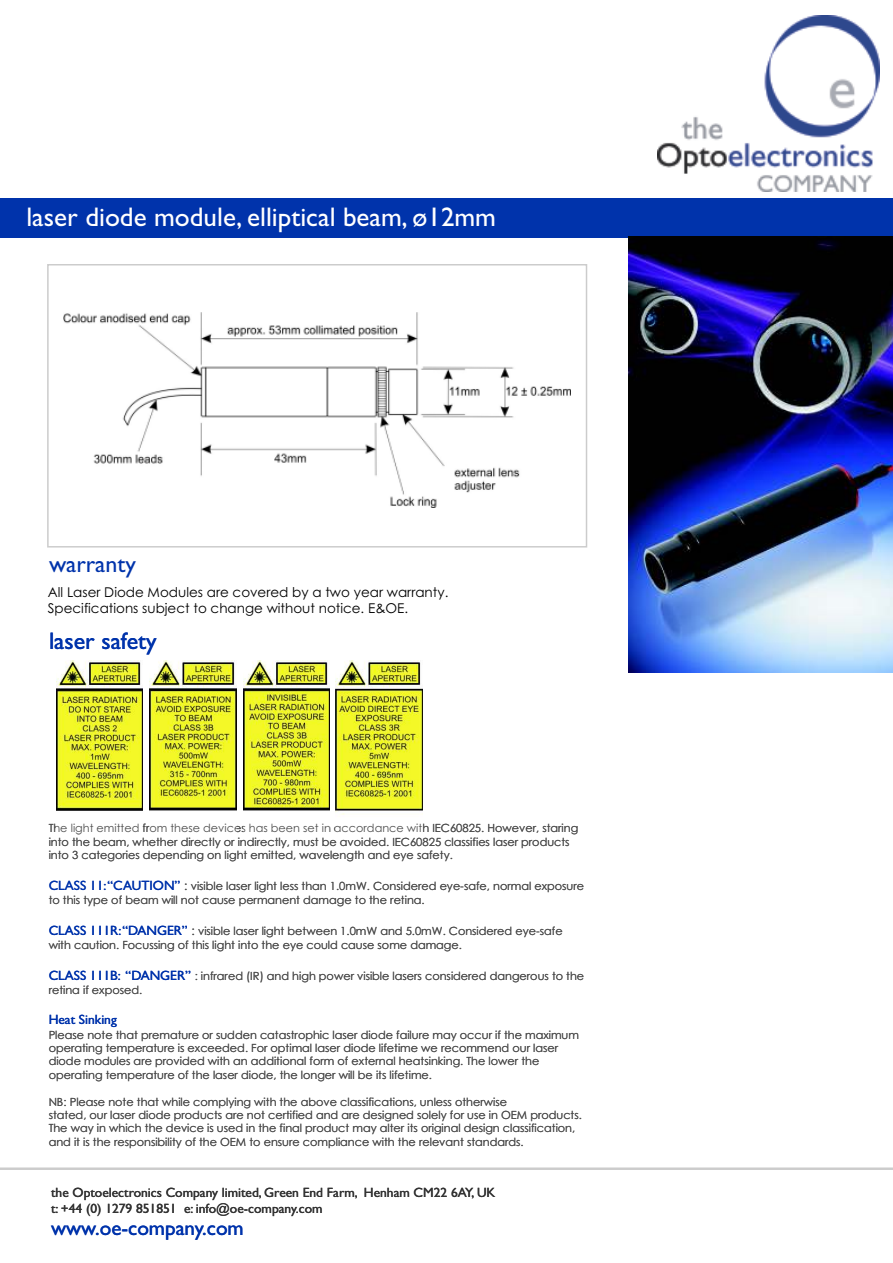
<style>
.page{position:relative;width:893px;height:1263px;background:#fff}
.page>*{position:absolute;margin:0;border:0;box-sizing:border-box;transform-origin:0 0}
.t1{font:27px "Gill Sans";color:#fff}
.t2{font:24px "Gill Sans";color:#0033ab}
.t3{font:21px "Gill Sans";color:#0033ab}
.t4{font:13.5px/15.6px "Gill Sans";color:#333}
.t5{font:13.5px/16px "Century Gothic";color:#000}
.t6{font:13.5px "Gill Sans";color:#0033ab}
.t7{font:11.25px/13.4px "Century Gothic";color:#4d4d4d}
.s1{font-size:12px}
</style>
<div class="page">
<div style="left:0;top:198px;width:893px;height:40px;background:#0033ab"></div>
<img style="left:150px;top:660px;width:86px;height:151px">
<img style="left:243px;top:660px;width:87px;height:151px">
<img style="left:336px;top:660px;width:86px;height:155px">
<img style="left:56px;top:660px;width:87px;height:151px">
<img style="left:628px;top:236px;width:265px;height:436px">
<img style="left:657px;top:16px;width:222px;height:175px">
<svg style="left:0;top:1167px;width:893px;height:3px;background:#d4d4d4"></svg>
<div style="left:47px;top:264px;width:540px;height:283px;border:2px solid #ccc"></div>
<img style="left:64px;top:312px;width:507px;height:195px">
<h1 class="t1" style="left:26px;top:207px;width:471px">laser diode module, elliptical beam, ø12mm</h1>
<h2 class="t2" style="left:49px;top:556px;width:89px">warranty</h2>
<p class="t5" style="left:48px;top:586px;width:402px">All Laser Diode Modules are covered by a two year warranty.<br>Specifications subject to change without notice. E&amp;OE.</p>
<h2 class="t2" style="left:49px;top:633px;width:109px">laser safety</h2>
<p class="t7" style="left:49px;top:823px;width:531px">The light emitted from these devices has been set in accordance with IEC60825. However, staring into the beam, whether directly or indirectly, must be avoided. IEC60825 classifies laser products into 3 categories depending on light emitted, wavelength and eye safety.</p>
<p class="t7" style="left:49px;top:880px;width:537px;line-height:14.1px;text-indent:135px"><span class="s1">:</span> visible laser light less than 1.0mW. Considered eye-safe, normal exposure to this type of beam will not cause permanent damage to the retina.</p>
<p class="t7" style="left:191px;top:925px;width:373px"><span class="s1">:</span> visible laser light between 1.0mW and 5.0mW. Considered eye-safe</p>
<p class="t6" style="left:49px;top:881px;width:133px">CLASS 11:“CAUTION”</p>
<p class="t6" style="left:49px;top:926px;width:141px">CLASS 111R:“DANGER”</p>
<p class="t6" style="left:49px;top:970px;width:144px">CLASS 111B: “DANGER”</p>
<p class="t7" style="left:49px;top:939px;width:415px">with caution. Focussing of this light into the eye could cause some damage.</p>
<p class="t7" style="left:195px;top:970px;width:391px">: infrared (IR) and high power visible lasers considered dangerous to the</p>
<p class="t7" style="left:49px;top:984px;width:95px">retina if exposed.</p>
<p class="t7" style="left:49px;top:1029px;width:532px">Please note that premature or sudden catastrophic laser diode failure may occur if the maximum operating temperature is exceeded. For optimal laser diode lifetime we recommend our laser diode modules are provided with an additional form of external heatsinking. The lower the operating temperature of the laser diode, the longer will be its lifetime.</p>
<p class="t7" style="left:49px;top:1096px;width:535px">NB: Please note that while complying with the above classifications, unless otherwise<br>stated, our laser diode products are not certified and are designed solely for use in OEM products.<br>The way in which the device is used in the final product may alter its original design classification, and it is the responsibility of the OEM to ensure compliance with the relevant standards.</p>
<p class="t6" style="left:49px;top:1015px;width:70px">Heat Sinking</p>
<p class="t4" style="left:51px;top:1186px;width:446px">the Optoelectronics Company limited, Green End Farm, Henham CM22 6AY, UK t: +44 (0) 1279 851851 e: info@oe-company.com</p>
<h3 class="t3" style="left:51px;top:1221px;width:194px">www.oe-company.com</h3>
</div>
